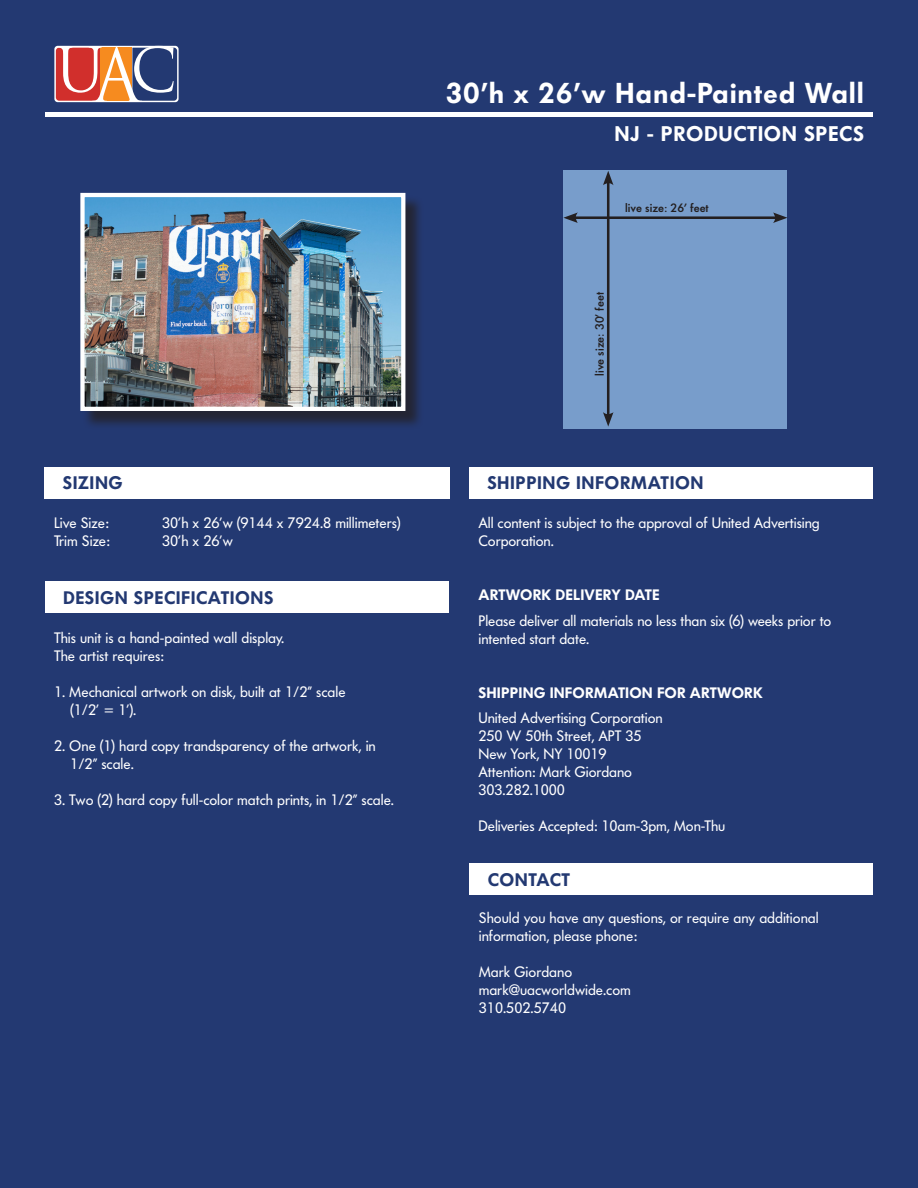
<style>
.page{position:relative;width:918px;height:1188px;background:#233972}
.page>*{position:absolute;margin:0;border:0;box-sizing:border-box;transform-origin:0 0}
.t1{font:600 28.5px "Futura BQ";letter-spacing:.03em;color:#fff}
.t2{font:600 21px "Futura BQ";letter-spacing:.03em;color:#fff}
.Headline_1{font:600 18px "Futura BQ";letter-spacing:.03em;color:#233972}
.Body{font:15px "Futura BQ";color:#fff}
.Headline_2{font:600 15px "Futura BQ";letter-spacing:.01em;color:#fff}
.t3{font:500 12px "Futura BQ";color:#231f20}
</style>
<div class="page">
<svg style="left:54px;top:46px;width:125px;height:56px"></svg>
<svg style="left:56px;top:46px;width:121px;height:56px"></svg>
<div style="left:45px;top:467px;width:405px;height:31px;background:#fff"></div>
<div style="left:469px;top:467px;width:404px;height:31px;background:#fff"></div>
<div style="left:45px;top:582px;width:403px;height:31px;background:#fff"></div>
<div style="left:470px;top:863px;width:403px;height:32px;background:#fff"></div>
<hr style="left:45px;top:112px;width:828px;height:4px;background:#fff">
<div style="left:83px;top:195px;width:341px;height:234px;background:#231f20;opacity:.75"></div>
<img style="left:85px;top:198px;width:315px;height:208px">
<div style="left:80px;top:193px;width:325px;height:218px;border:4px solid #fff"></div>
<div style="left:563px;top:170px;width:224px;height:259px;background:#789dcb"></div>
<hr style="left:573px;top:216px;width:205px;height:3px;background:#231f20">
<svg style="left:563px;top:212px;width:15px;height:11px"></svg>
<svg style="left:773px;top:212px;width:14px;height:11px"></svg>
<hr style="left:607px;top:180px;width:3px;height:237px;background:#231f20">
<svg style="left:603px;top:171px;width:11px;height:14px"></svg>
<svg style="left:603px;top:412px;width:11px;height:15px"></svg>
<p class="Headline_1" style="left:63px;top:471px;width:61px">SIZING</p>
<p class="Body" style="left:54px;top:513px;width:56px">Live Size:</p>
<p class="Body" style="left:162px;top:513px;width:240px">30’h x 26’w (9144 x 7924.8 millimeters)</p>
<p class="Body" style="left:54px;top:531px;width:57px">Trim Size:</p>
<p class="Body" style="left:162px;top:531px;width:72px">30’h x 26’w</p>
<p class="Headline_1" style="left:63px;top:586px;width:212px">DESIGN SPECIFICATIONS</p>
<p class="Body" style="left:54px;top:628px;width:232px">This unit is a hand-painted wall display.</p>
<p class="Body" style="left:54px;top:646px;width:112px">The artist requires:</p>
<p class="Body" style="left:54px;top:682px;width:293px">1. Mechanical artwork on disk, built at 1/2” scale</p>
<p class="Body" style="left:70px;top:700px;width:68px">(1/2’ = 1’).</p>
<p class="Body" style="left:54px;top:736px;width:323px">2. One (1) hard copy trandsparency of the artwork, in</p>
<p class="Body" style="left:70px;top:754px;width:65px">1/2” scale.</p>
<p class="Body" style="left:54px;top:790px;width:342px">3. Two (2) hard copy full-color match prints, in 1/2” scale.</p>
<p class="t1" style="left:446px;top:74px;width:420px">30’h x 26’w Hand-Painted Wall</p>
<p class="t2" style="left:614px;top:120px;width:251px">NJ - PRODUCTION SPECS</p>
<p class="t3" style="left:625px;top:200px;width:85px">live size: 26’ feet</p>
<p class="t3" style="left:592px;top:376px;width:85px;rotate:-90deg">live size: 30’ feet</p>
<p class="Headline_1" style="left:487px;top:471px;width:218px">SHIPPING INFORMATION</p>
<p class="Body" style="left:478px;top:513px;width:343px">All content is subject to the approval of United Advertising</p>
<p class="Body" style="left:478px;top:531px;width:77px">Corporation.</p>
<p class="Headline_2" style="left:479px;top:585px;width:183px">ARTWORK DELIVERY DATE</p>
<p class="Body" style="left:478px;top:611px;width:354px">Please deliver all materials no less than six (6) weeks prior to</p>
<p class="Body" style="left:478px;top:629px;width:112px">intented start date.</p>
<p class="Headline_2" style="left:479px;top:683px;width:286px">SHIPPING INFORMATION FOR ARTWORK</p>
<p class="Body" style="left:478px;top:708px;width:186px">United Advertising Corporation</p>
<p class="Body" style="left:478px;top:726px;width:165px">250 W 50th Street, APT 35</p>
<p class="Body" style="left:478px;top:744px;width:130px">New York, NY 10019</p>
<p class="Body" style="left:478px;top:762px;width:155px">Attention: Mark Giordano</p>
<p class="Body" style="left:478px;top:780px;width:88px">303.282.1000</p>
<p class="Body" style="left:478px;top:816px;width:248px">Deliveries Accepted: 10am-3pm, Mon-Thu</p>
<p class="Headline_1" style="left:488px;top:868px;width:84px">CONTACT</p>
<p class="Body" style="left:479px;top:908px;width:341px">Should you have any questions, or require any additional</p>
<p class="Body" style="left:479px;top:926px;width:160px">information, please phone:</p>
<p class="Body" style="left:479px;top:962px;width:95px">Mark Giordano</p>
<p class="Body" style="left:479px;top:980px;width:154px">mark@uacworldwide.com</p>
<p class="Body" style="left:479px;top:998px;width:89px">310.502.5740</p>
</div>
